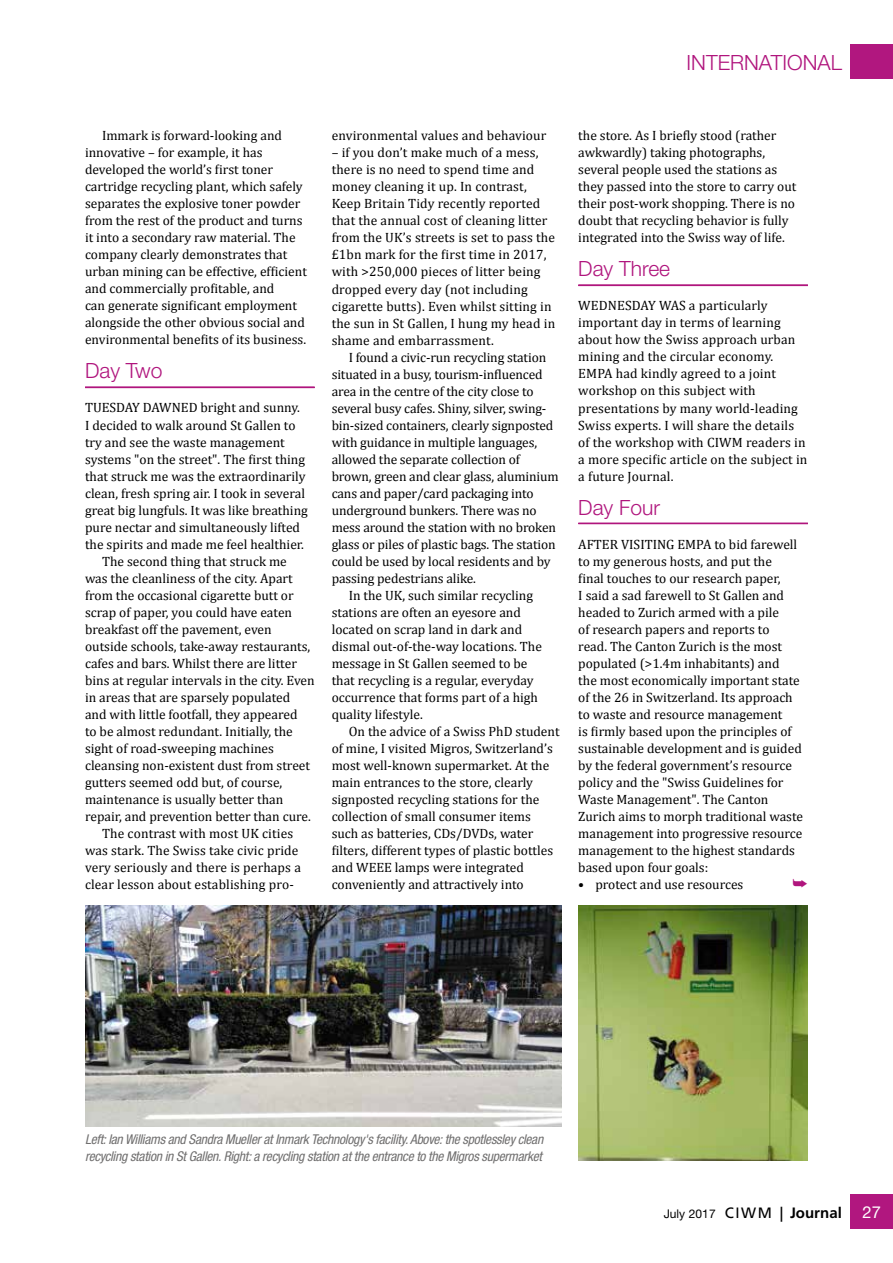
<style>
.page{position:relative;width:893px;height:1263px;background:#fff}
.page>*{position:absolute;margin:0;border:0;box-sizing:border-box;transform-origin:0 0}
.t1{font:300 21px "Helvetica Neue";color:#b0157d}
.t2{font:16.5px "Helvetica Neue";color:#fff}
.t3{font:13.5px/17px "Cambria";color:#000}
.t4{font:italic condensed 13.5px/17px "Helvetica Neue";letter-spacing:-.02em;color:#706f6f}
.t5{font:12px "Helvetica Neue";color:#000}
.s1{font-family:"Frutiger";font-size:15px}
.s2{font-family:"Futura PT";font-weight:500;font-size:15px}
.s3{font-family:"Frutiger";font-weight:700;font-size:15px}
</style>
<div class="page">
<hr style="left:85px;top:387px;width:230px;height:1px;background:#b0157d">
<hr style="left:578px;top:285px;width:230px;height:1px;background:#b0157d">
<hr style="left:578px;top:523px;width:230px;height:1px;background:#b0157d">
<img style="left:578px;top:906px;width:230px;height:255px">
<img style="left:85px;top:906px;width:476px;height:221px">
<div style="left:850px;top:45px;width:43px;height:34px;background:#b1177f"></div>
<div style="left:850px;top:1195px;width:43px;height:34px;background:#b1177f"></div>
<h1 class="t1" style="left:687px;top:50px;width:157px">INTERNATIONAL</h1>
<p class="t3" style="left:85px;top:127px;width:223px;text-indent:17px">Immark is forward-looking and innovative – for example, it has developed the world’s first toner cartridge recycling plant, which safely separates the explosive toner powder from the rest of the product and turns it into a secondary raw material. The company clearly demonstrates that urban mining can be effective, efficient and commercially profitable, and<br>can generate significant employment alongside the other obvious social and environmental benefits of its business.</p>
<h1 class="t1" style="left:85px;top:358px;width:79px">Day Two</h1>
<p class="t3" style="left:85px;top:399px;width:216px">TUESDAY DAWNED bright and sunny.</p>
<p class="t3" style="left:85px;top:416px;width:212px">I decided to walk around St Gallen to</p>
<p class="t3" style="left:85px;top:433px;width:201px">try and see the waste management</p>
<p class="t3" style="left:85px;top:450px;width:222px">systems "on the street". The first thing</p>
<p class="t3" style="left:85px;top:467px;width:222px">that struck me was the extraordinarily</p>
<p class="t3" style="left:85px;top:484px;width:221px">clean, fresh spring air. I took in several</p>
<p class="t3" style="left:85px;top:501px;width:224px">great big lungfuls. It was like breathing</p>
<p class="t3" style="left:85px;top:518px;width:217px">pure nectar and simultaneously lifted</p>
<p class="t3" style="left:85px;top:535px;width:220px">the spirits and made me feel healthier.</p>
<p class="t3" style="left:102px;top:552px;width:186px">The second thing that struck me</p>
<p class="t3" style="left:85px;top:569px;width:209px">was the cleanliness of the city. Apart</p>
<p class="t3" style="left:85px;top:586px;width:210px">from the occasional cigarette butt or</p>
<p class="t3" style="left:85px;top:603px;width:209px">scrap of paper, you could have eaten</p>
<p class="t3" style="left:85px;top:620px;width:188px">breakfast off the pavement, even</p>
<p class="t3" style="left:85px;top:637px;width:227px">outside schools, take-away restaurants,</p>
<p class="t3" style="left:85px;top:654px;width:213px">cafes and bars. Whilst there are litter</p>
<p class="t3" style="left:85px;top:671px;width:231px">bins at regular intervals in the city. Even</p>
<p class="t3" style="left:85px;top:688px;width:207px">in areas that are sparsely populated</p>
<p class="t3" style="left:85px;top:705px;width:214px">and with little footfall, they appeared</p>
<p class="t3" style="left:85px;top:722px;width:209px">to be almost redundant. Initially, the</p>
<p class="t3" style="left:85px;top:740px;width:190px">sight of road-sweeping machines</p>
<p class="t3" style="left:85px;top:757px;width:227px">cleansing non-existent dust from street</p>
<p class="t3" style="left:85px;top:774px;width:199px">gutters seemed odd but, of course,</p>
<p class="t3" style="left:85px;top:791px;width:200px">maintenance is usually better than</p>
<p class="t3" style="left:85px;top:808px;width:227px">repair, and prevention better than cure.</p>
<p class="t3" style="left:102px;top:825px;width:193px">The contrast with most UK cities</p>
<p class="t3" style="left:85px;top:842px;width:215px">was stark. The Swiss take civic pride</p>
<p class="t3" style="left:85px;top:859px;width:217px">very seriously and there is perhaps a</p>
<p class="t3" style="left:85px;top:876px;width:210px">clear lesson about establishing pro-</p>
<p class="t3" style="left:332px;top:127px;width:216px">environmental values and behaviour</p>
<p class="t3" style="left:332px;top:144px;width:225px">– if you don’t make much of a mess, there is no need to spend time and money cleaning it up. In contrast, Keep Britain Tidy recently reported that the annual cost of cleaning litter from the UK’s streets is set to pass the £1bn mark for the first time in 2017, with &gt;250,000 pieces of litter being dropped every day (not including cigarette butts). Even whilst sitting in the sun in St Gallen, I hung my head in shame and embarrassment.</p>
<p class="t3" style="left:349px;top:348px;width:199px">I found a civic-run recycling station</p>
<p class="t3" style="left:332px;top:365px;width:213px">situated in a busy, tourism-influenced</p>
<p class="t3" style="left:332px;top:382px;width:204px">area in the centre of the city close to</p>
<p class="t3" style="left:332px;top:399px;width:216px">several busy cafes. Shiny, silver, swing-</p>
<p class="t3" style="left:332px;top:416px;width:223px">bin-sized containers, clearly signposted</p>
<p class="t3" style="left:332px;top:433px;width:207px">with guidance in multiple languages,</p>
<p class="t3" style="left:332px;top:450px;width:190px">allowed the separate collection of</p>
<p class="t3" style="left:332px;top:467px;width:228px">brown, green and clear glass, aluminium</p>
<p class="t3" style="left:332px;top:484px;width:203px">cans and paper/card packaging into</p>
<p class="t3" style="left:332px;top:501px;width:207px">underground bunkers. There was no</p>
<p class="t3" style="left:332px;top:518px;width:226px">mess around the station with no broken</p>
<p class="t3" style="left:332px;top:535px;width:225px">glass or piles of plastic bags. The station</p>
<p class="t3" style="left:332px;top:552px;width:220px">could be used by local residents and by</p>
<p class="t3" style="left:332px;top:570px;width:146px">passing pedestrians alike.</p>
<p class="t3" style="left:349px;top:587px;width:186px">In the UK, such similar recycling</p>
<p class="t3" style="left:332px;top:604px;width:191px">stations are often an eyesore and</p>
<p class="t3" style="left:332px;top:621px;width:192px">located on scrap land in dark and</p>
<p class="t3" style="left:332px;top:638px;width:212px">dismal out-of-the-way locations. The</p>
<p class="t3" style="left:332px;top:655px;width:197px">message in St Gallen seemed to be</p>
<p class="t3" style="left:332px;top:672px;width:203px">that recycling is a regular, everyday</p>
<p class="t3" style="left:332px;top:689px;width:208px">occurrence that forms part of a high</p>
<p class="t3" style="left:332px;top:706px;width:93px">quality lifestyle.</p>
<p class="t3" style="left:349px;top:723px;width:212px">On the advice of a Swiss PhD student</p>
<p class="t3" style="left:332px;top:740px;width:223px">of mine, I visited Migros, Switzerland’s</p>
<p class="t3" style="left:332px;top:757px;width:219px">most well-known supermarket. At the</p>
<p class="t3" style="left:332px;top:774px;width:203px">main entrances to the store, clearly</p>
<p class="t3" style="left:332px;top:791px;width:209px">signposted recycling stations for the</p>
<p class="t3" style="left:332px;top:808px;width:201px">collection of small consumer items</p>
<p class="t3" style="left:332px;top:825px;width:203px">such as batteries, CDs/DVDs, water</p>
<p class="t3" style="left:332px;top:842px;width:223px">filters, different types of plastic bottles</p>
<p class="t3" style="left:332px;top:859px;width:194px">and WEEE lamps were integrated</p>
<p class="t3" style="left:332px;top:876px;width:194px">conveniently and attractively into</p>
<p class="t3" style="left:578px;top:127px;width:220px">the store. As I briefly stood (rather awkwardly) taking photographs, several people used the stations as they passed into the store to carry out their post-work shopping. There is no doubt that recycling behavior is fully integrated into the Swiss way of life.</p>
<h1 class="t1" style="left:578px;top:256px;width:93px">Day Three</h1>
<p class="t3" style="left:578px;top:297px;width:231px">WEDNESDAY WAS a particularly important day in terms of learning about how the Swiss approach urban mining and the circular economy.<br>EMPA had kindly agreed to a joint workshop on this subject with presentations by many world-leading<br>Swiss experts. I will share the details of the workshop with CIWM readers in a more specific article on the subject in a future Journal.</p>
<h1 class="t1" style="left:578px;top:494px;width:83px">Day Four</h1>
<p class="t3" style="left:578px;top:535px;width:226px">AFTER VISITING EMPA to bid farewell to my generous hosts, and put the<br>final touches to our research paper,<br>I said a sad farewell to St Gallen and headed to Zurich armed with a pile<br>of research papers and reports to<br>read. The Canton Zurich is the most populated (&gt;1.4m inhabitants) and<br>the most economically important state of the 26 in Switzerland. Its approach to waste and resource management<br>is firmly based upon the principles of sustainable development and is guided by the federal government’s resource policy and the "Swiss Guidelines for Waste Management". The Canton Zurich aims to morph traditional waste management into progressive resource management to the highest standards based upon four goals:</p>
<p class="t3" style="left:578px;top:876px;width:167px">• protect and use resources</p>
<p class="t4" style="left:85px;top:1130px;width:460px">Left: Ian Williams and Sandra Mueller at Inmark Technology's facility. Above: the spotlessley clean recycling station in St Gallen. Right: a recycling station at the entrance to the Migros supermarket</p>
<p class="t5" style="left:664px;top:1206px;width:180px">July 2017 <span class="s1">CIWM</span> <span class="s2">|</span> <span class="s3">Journal</span></p>
<p class="t2" style="left:862px;top:1203px;width:20px">27</p>
</div>
